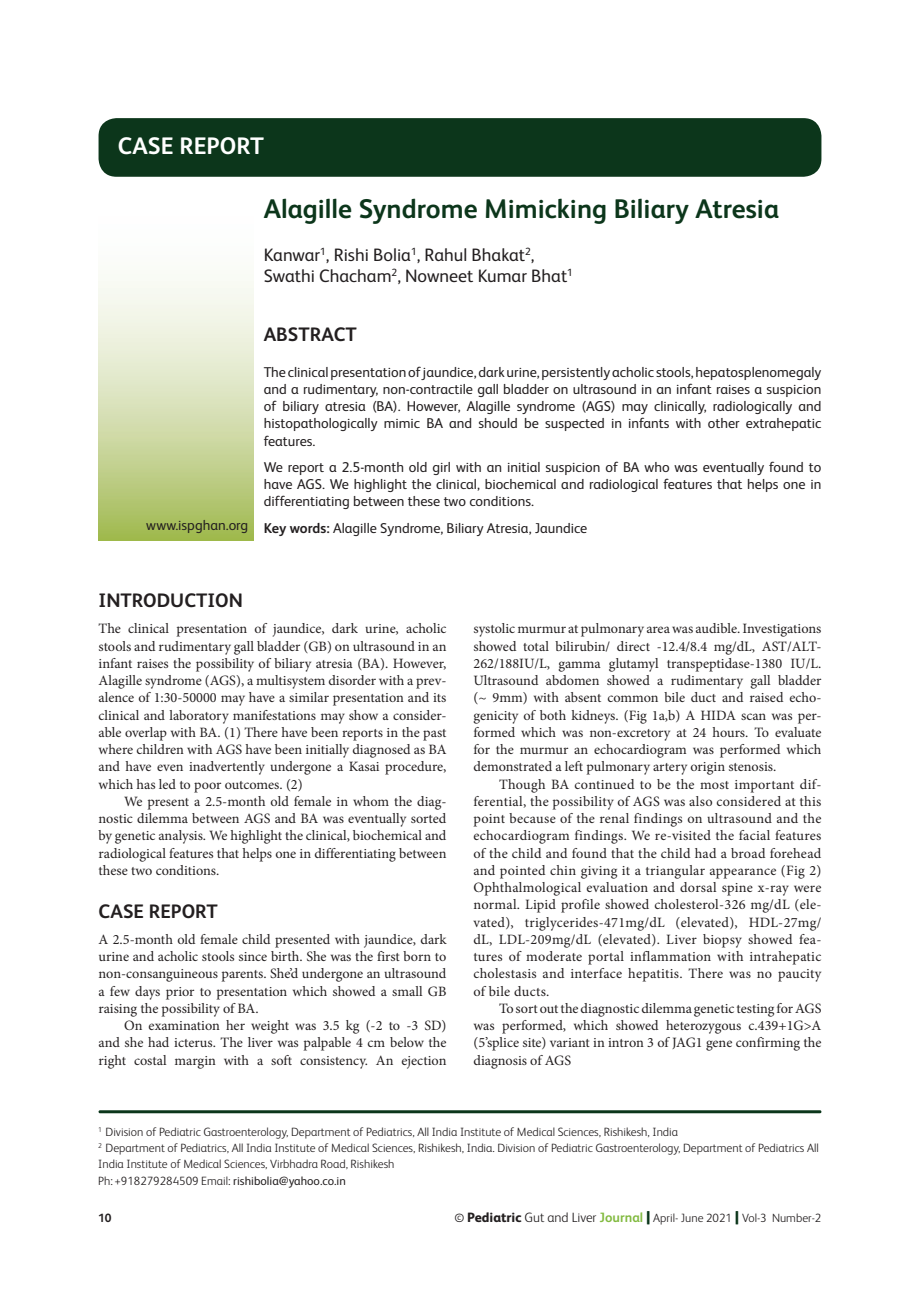
<style>
.page{position:relative;width:920px;height:1290px;background:#fff}
.page>*{position:absolute;margin:0;border:0;box-sizing:border-box;transform-origin:0 0}
.t1{font:700 27px "FS Albert Pro";color:#0c361b}
.t2{font:700 23.85px "FS Albert Pro";color:#fff}
.t3{font:700 19.5px "FS Albert Pro";color:#231f20}
.t4{font:18px/21px "FS Albert Pro";color:#231f20}
.t5{font:14.25px/17.2px "Minion Pro";color:#231f20;text-align:justify}
.t6{font:14.25px/17.2px "FS Albert Pro";color:#231f20;text-align:justify}
.t7{font:300 12px/16.2px "FS Albert Pro";color:#231f20}
.t8{font:700 12px "FS Albert Pro";color:#231f20}
.s1{font-weight:700}
.s2{font-weight:400}
.s3{font-weight:800;font-size:13.5px}
.s4{font-size:13.5px}
.s5{font-weight:700;font-size:13.5px;color:#82ba40}
.s6{font-weight:800;font-size:18px;color:#0c361b}
</style>
<div class="page">
<div style="left:99px;top:118px;width:722px;height:59px;background:#0c361b;border-radius:18px"></div>
<hr style="left:99px;top:1110px;width:722px;height:3px;background:#0c361b;border-radius:2px">
<svg style="left:99px;top:281px;width:155px;height:259px;background:#d3deaf"></svg>
<h2 class="t2" style="left:118px;top:130px;width:148px">CASE REPORT</h2>
<h1 class="t1" style="left:264px;top:189px;width:517px">Alagille Syndrome Mimicking Biliary Atresia</h1>
<p class="t4" style="left:264px;top:243px;width:311px">Kanwar<sup>1</sup>, Rishi Bolia<sup>1</sup>, Rahul Bhakat<sup>2</sup>,<br>Swathi Chacham<sup>2</sup>, Nowneet Kumar Bhat<sup>1</sup></p>
<p class="t6" style="left:146px;top:516px;width:103px">www.ispghan.org</p>
<h3 class="t3" style="left:264px;top:321px;width:94px">ABSTRACT</h3>
<p class="t6" style="left:264px;top:362px;width:559px">The clinical presentation of jaundice, dark urine, persistently acholic stools, hepatosplenomegaly and a rudimentary, non-contractile gall bladder on ultrasound in an infant raises a suspicion of biliary atresia (BA). However, Alagille syndrome (AGS) may clinically, radiologically and histopathologically mimic BA and should be suspected in infants with other extrahepatic features.</p>
<p class="t6" style="left:264px;top:457px;width:559px">We report a 2.5-month old girl with an initial suspicion of BA who was eventually found to have AGS. We highlight the clinical, biochemical and radiological features that helps one in differentiating between these two conditions.</p>
<p class="t6" style="left:264px;top:518px;width:325px"><span class="s1">Key words:</span> Alagille Syndrome, Biliary Atresia, Jaundice</p>
<h3 class="t3" style="left:99px;top:587px;width:146px">INTRODUCTION</h3>
<p class="t5" style="left:99px;top:620px;width:349px">The clinical presentation of jaundice, dark urine, acholic stools and rudimentary gall bladder (GB) on ultrasound in an infant raises the possibility of biliary atresia (BA). However, Alagille syndrome (AGS), a multisystem disorder with a prev&shy;alence of 1:30-50000 may have a similar presentation and its clinical and laboratory manifestations may show a consider&shy;able overlap with BA. (1) There have been reports in the past where children with AGS have been initially diagnosed as BA and have even inadvertently undergone a Kasai procedure, which has led to poor outcomes. (2)</p>
<p class="t5" style="left:99px;top:793px;width:349px;text-indent:26px">We present a 2.5-month old female in whom the diag&shy;nostic dilemma between AGS and BA was eventually sorted by genetic analysis. We highlight the clinical, biochemical and radiological features that helps one in differentiating between these two conditions.</p>
<h3 class="t3" style="left:99px;top:897px;width:121px">CASE REPORT</h3>
<p class="t5" style="left:99px;top:931px;width:349px">A 2.5-month old female child presented with jaundice, dark urine and acholic stools since birth. She was the first born to non-consanguineous parents. She’d undergone an ultrasound a few days prior to presentation which showed a small GB raising the possibility of BA.</p>
<p class="t5" style="left:99px;top:1017px;width:349px;text-indent:26px">On examination her weight was 3.5 kg (-2 to -3 SD) and she had icterus. The liver was palpable 4 cm below the right costal margin with a soft consistency. An ejection</p>
<p class="t5" style="left:473px;top:620px;width:349px">systolic murmur at pulmonary area was audible. Investigations showed total bilirubin/ direct -12.4/8.4 mg/dL, AST/ALT-262/188IU/L, gamma glutamyl transpeptidase-1380 IU/L.<br>Ultrasound abdomen showed a rudimentary gall bladder (~ 9mm) with absent common bile duct and raised echo&shy;genicity of both kidneys. (Fig 1a,b) A HIDA scan was per&shy;formed which was non-excretory at 24 hours. To evaluate for the murmur an echocardiogram was performed which demonstrated a left pulmonary artery origin stenosis.</p>
<p class="t5" style="left:473px;top:775px;width:349px;text-indent:26px">Though BA continued to be the most important dif&shy;ferential, the possibility of AGS was also considered at this point because of the renal findings on ultrasound and the echocardiogram findings. We re-visited the facial features of the child and found that the child had a broad forehead and pointed chin giving it a triangular appearance (Fig 2)<br>Ophthalmological evaluation and dorsal spine x-ray were normal. Lipid profile showed cholesterol-326 mg/dL (ele&shy;vated), triglycerides-471mg/dL (elevated), HDL-27mg/ dL, LDL-209mg/dL (elevated). Liver biopsy showed fea&shy;tures of moderate portal inflammation with intrahepatic cholestasis and interface hepatitis. There was no paucity of bile ducts.</p>
<p class="t5" style="left:473px;top:1000px;width:349px;text-indent:26px">To sort out the diagnostic dilemma genetic testing for AGS was performed, which showed heterozygous c.439+1G&gt;A (5’splice site) variant in intron 3 of JAG1 gene confirming the diagnosis of AGS</p>
<p class="t7" style="left:98px;top:1123px;width:722px"><sup>1</sup> Division of Pediatric Gastroenterology, Department of Pediatrics, All India Institute of Medical Sciences, Rishikesh, India<br><sup>2</sup> Department of Pediatrics, All India Institute of Medical Sciences, Rishikesh, India. Division of Pediatric Gastroenterology, Department of Pediatrics All India Institute of Medical Sciences, Virbhadra Road, Rishikesh<br>Ph:+918279284509 Email: <span class="s2">rishibolia@yahoo.co.in</span></p>
<p class="t8" style="left:98px;top:1209px;width:15px">10</p>
<p class="t7" style="left:454px;top:1209px;width:369px"><span class="s2">©</span> <span class="s3">Pediatric</span> <span class="s4">Gut and Liver</span> <span class="s5">Journal</span> <span class="s6">|</span> April- June 2021 <span class="s6">|</span> Vol-3 Number-2</p>
</div>
